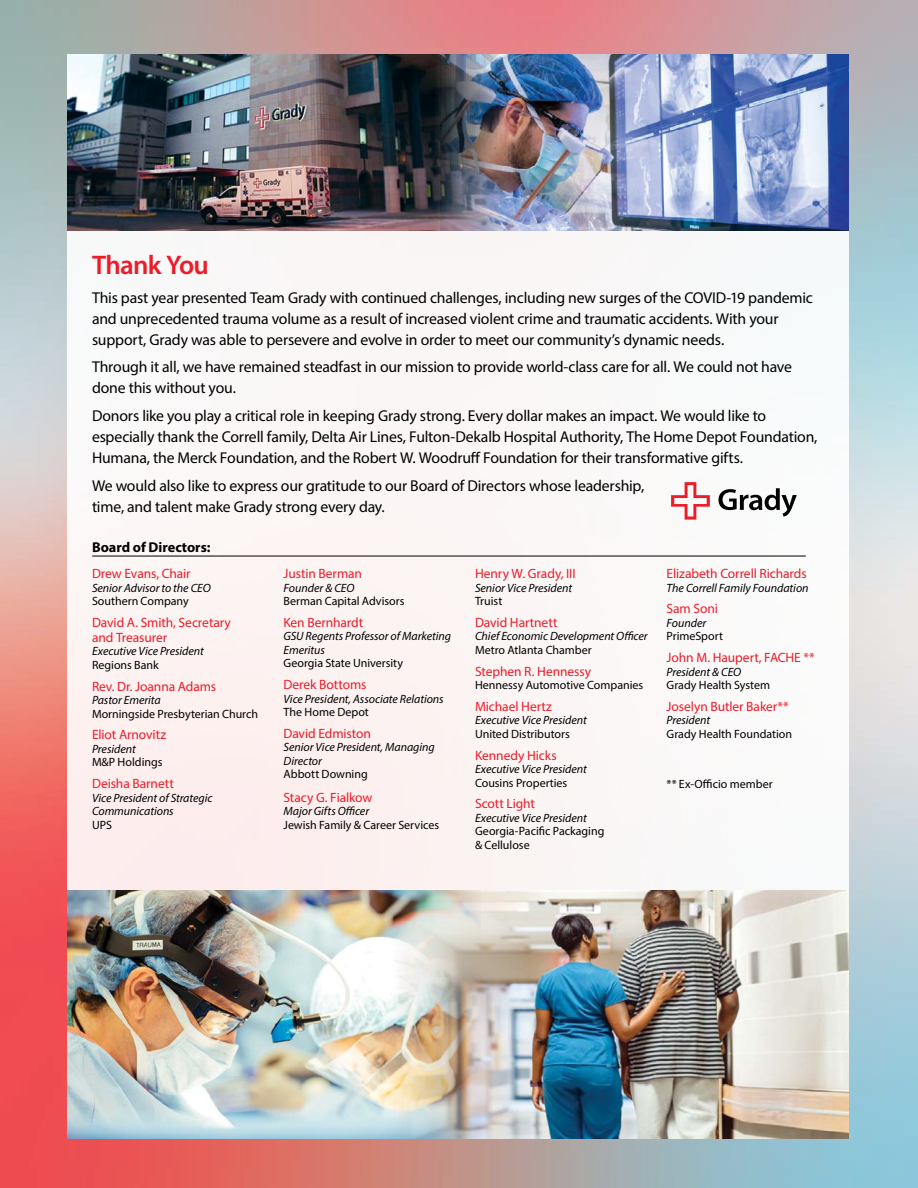
<style>
.page{position:relative;width:918px;height:1188px;background:#fff}
.page>*{position:absolute;margin:0;border:0;box-sizing:border-box;transform-origin:0 0}
.t1{font:600 27px "Myriad Pro";letter-spacing:-.03em;color:#ed1c29}
.t2{font:15.75px/21px "Myriad Pro";letter-spacing:-.015em;color:#000}
.t3{font:700 14.25px "Myriad Pro";color:#000}
.t4{font:13.5px/15px "Myriad Pro";letter-spacing:-.005em;color:#ed1c29}
.t5{font:italic 12px/13.5px "Myriad Pro";letter-spacing:-.005em;color:#000}
.t6{font:12px/13.5px "Myriad Pro";color:#000}
</style>
<div class="page">
<img style="left:0;top:0;width:918px;height:1188px">
<div style="left:68px;top:54px;width:781px;height:1084px;background:#fbf7f6"></div>
<svg style="left:671px;top:482px;width:39px;height:38px"></svg>
<svg style="left:718px;top:488px;width:79px;height:29px"></svg>
<hr style="left:92px;top:556px;width:714px;height:1px;background:#000">
<img style="left:501px;top:54px;width:348px;height:177px">
<img style="left:68px;top:54px;width:433px;height:177px">
<img style="left:68px;top:890px;width:323px;height:248px">
<img style="left:391px;top:890px;width:458px;height:248px">
<p class="t1" style="left:92px;top:248px;width:118px">Thank You</p>
<p class="t2" style="left:92px;top:287px;width:722px">This past year presented Team Grady with continued challenges, including new surges of the COVID-19 pandemic and unprecedented trauma volume as a result of increased violent crime and traumatic accidents. With your support, Grady was able to persevere and evolve in order to meet our community’s dynamic needs.</p>
<p class="t2" style="left:92px;top:356px;width:702px">Through it all, we have remained steadfast in our mission to provide world-class care for all. We could not have done this without you.</p>
<p class="t2" style="left:92px;top:405px;width:727px">Donors like you play a critical role in keeping Grady strong. Every dollar makes an impact. We would like to especially thank the Correll family, Delta Air Lines, Fulton-Dekalb Hospital Authority, The Home Depot Foundation,<br>Humana, the Merck Foundation, and the Robert W. Woodruff Foundation for their transformative gifts.</p>
<p class="t2" style="left:92px;top:475px;width:554px">We would also like to express our gratitude to our Board of Directors whose leadership, time, and talent make Grady strong every day.</p>
<p class="t3" style="left:92px;top:538px;width:120px">Board of Directors:</p>
<p class="t4" style="left:92px;top:566px;width:100px">Drew Evans, Chair</p>
<p class="t5" style="left:92px;top:581px;width:120px">Senior Advisor to the CEO</p>
<p class="t6" style="left:92px;top:594px;width:98px">Southern Company</p>
<p class="t4" style="left:92px;top:615px;width:141px">David A. Smith, Secretary and Treasurer</p>
<p class="t5" style="left:92px;top:645px;width:113px">Executive Vice President</p>
<p class="t6" style="left:92px;top:658px;width:68px">Regions Bank</p>
<p class="t4" style="left:92px;top:678px;width:126px">Rev. Dr. Joanna Adams</p>
<p class="t5" style="left:92px;top:693px;width:70px">Pastor Emerita</p>
<p class="t6" style="left:92px;top:707px;width:168px">Morningside Presbyterian Church</p>
<p class="t4" style="left:92px;top:727px;width:76px">Eliot Arnovitz</p>
<p class="t5" style="left:92px;top:742px;width:45px">President</p>
<p class="t6" style="left:92px;top:756px;width:72px">M&amp;P Holdings</p>
<p class="t4" style="left:92px;top:776px;width:83px">Deisha Barnett</p>
<p class="t5" style="left:92px;top:791px;width:122px">Vice President of Strategic<br>Communications</p>
<p class="t6" style="left:92px;top:818px;width:21px">UPS</p>
<p class="t4" style="left:284px;top:566px;width:80px">Justin Berman</p>
<p class="t5" style="left:284px;top:581px;width:72px">Founder &amp; CEO</p>
<p class="t6" style="left:284px;top:594px;width:123px">Berman Capital Advisors</p>
<p class="t4" style="left:284px;top:615px;width:81px">Ken Bernhardt</p>
<p class="t5" style="left:284px;top:630px;width:169px">GSU Regents Professor of Marketing<br>Emeritus</p>
<p class="t6" style="left:284px;top:657px;width:121px">Georgia State University</p>
<p class="t4" style="left:284px;top:677px;width:85px">Derek Bottoms</p>
<p class="t5" style="left:284px;top:692px;width:162px">Vice President, Associate Relations</p>
<p class="t6" style="left:284px;top:705px;width:87px">The Home Depot</p>
<p class="t4" style="left:284px;top:726px;width:89px">David Edmiston</p>
<p class="t5" style="left:284px;top:741px;width:153px">Senior Vice President, Managing<br>Director</p>
<p class="t6" style="left:284px;top:768px;width:86px">Abbott Downing</p>
<p class="t4" style="left:284px;top:789px;width:90px">Stacy G. Fialkow</p>
<p class="t5" style="left:284px;top:804px;width:87px">Major Gifts Officer</p>
<p class="t6" style="left:284px;top:818px;width:157px">Jewish Family &amp; Career Services</p>
<p class="t4" style="left:475px;top:566px;width:102px">Henry W. Grady, III</p>
<p class="t5" style="left:475px;top:581px;width:99px">Senior Vice President</p>
<p class="t6" style="left:475px;top:594px;width:29px">Truist</p>
<p class="t4" style="left:475px;top:615px;width:84px">David Hartnett</p>
<p class="t5" style="left:475px;top:630px;width:174px">Chief Economic Development Officer</p>
<p class="t6" style="left:475px;top:643px;width:118px">Metro Atlanta Chamber</p>
<p class="t4" style="left:475px;top:663px;width:118px">Stephen R. Hennessy</p>
<p class="t6" style="left:475px;top:678px;width:170px">Hennessy Automotive Companies</p>
<p class="t4" style="left:475px;top:699px;width:78px">Michael Hertz</p>
<p class="t5" style="left:475px;top:714px;width:113px">Executive Vice President</p>
<p class="t6" style="left:475px;top:727px;width:96px">United Distributors</p>
<p class="t4" style="left:475px;top:747px;width:83px">Kennedy Hicks</p>
<p class="t5" style="left:475px;top:762px;width:113px">Executive Vice President</p>
<p class="t6" style="left:475px;top:776px;width:94px">Cousins Properties</p>
<p class="t4" style="left:475px;top:796px;width:62px">Scott Light</p>
<p class="t5" style="left:475px;top:811px;width:113px">Executive Vice President</p>
<p class="t6" style="left:475px;top:825px;width:131px">Georgia-Pacific Packaging &amp; Cellulose</p>
<p class="t4" style="left:667px;top:566px;width:142px">Elizabeth Correll Richards</p>
<p class="t5" style="left:667px;top:581px;width:144px">The Correll Family Foundation</p>
<p class="t4" style="left:667px;top:601px;width:53px">Sam Soni</p>
<p class="t5" style="left:667px;top:616px;width:41px">Founder</p>
<p class="t6" style="left:667px;top:630px;width:58px">PrimeSport</p>
<p class="t4" style="left:667px;top:650px;width:150px">John M. Haupert, FACHE **</p>
<p class="t5" style="left:667px;top:665px;width:76px">President &amp; CEO</p>
<p class="t6" style="left:667px;top:678px;width:105px">Grady Health System</p>
<p class="t4" style="left:667px;top:699px;width:124px">Joselyn Butler Baker**</p>
<p class="t5" style="left:667px;top:714px;width:45px">President</p>
<p class="t6" style="left:667px;top:727px;width:127px">Grady Health Foundation</p>
<p class="t6" style="left:667px;top:777px;width:108px">** Ex-Officio member</p>
</div>
